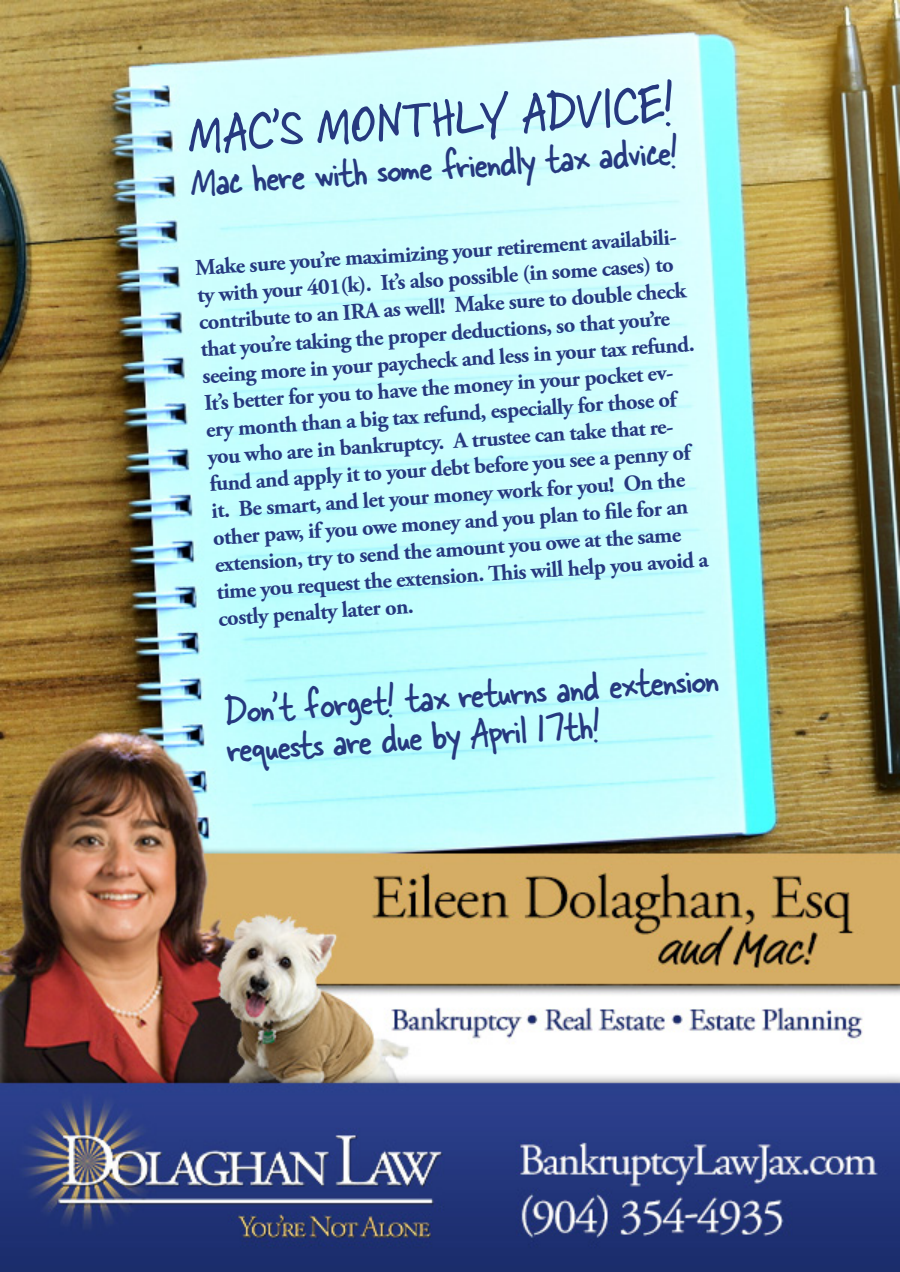
<style>
.page{position:relative;width:900px;height:1272px;background:#fff}
.page>*{position:absolute;margin:0;border:0;box-sizing:border-box;transform-origin:0 0}
.t1{font:57px "Skippy Sharp";color:#26397f}
.t2{font:43.5px/38.7px "Skippy Sharp";color:#26397f}
.t3{font:700 22.5px/27px "Adobe Garamond Pro";color:#26397f}
</style>
<div class="page">
<img style="left:0;top:0;width:900px;height:1272px">
<p class="t1" style="left:184px;top:95px;width:490px;rotate:-4deg">MAC’S MONTHLY ADVICE!</p>
<p class="t2" style="left:188px;top:162px;width:491px;rotate:-4deg">Mac here with some friendly tax advice!</p>
<p class="t3" style="left:193px;top:256px;width:496px;rotate:-4deg">Make sure you’re maximizing your retirement availabili&shy;ty with your 401(k). It’s also possible (in some cases) to contribute to an IRA as well! Make sure to double check that you’re taking the proper deductions, so that you’re seeing more in your paycheck and less in your tax refund.<br>It’s better for you to have the money in your pocket ev&shy;ery month than a big tax refund, especially for those of you who are in bankruptcy. A trustee can take that re&shy;fund and apply it to your debt before you see a penny of it. Be smart, and let your money work for you! On the other paw, if you owe money and you plan to fi le for an extension, try to send the amount you owe at the same time you request the extension. Th is will help you avoid a costly penalty later on.</p>
<p class="t2" style="left:223px;top:690px;width:497px;rotate:-4deg">Don’t forget! tax returns and extension requests are due by April 17th!</p>
</div>
